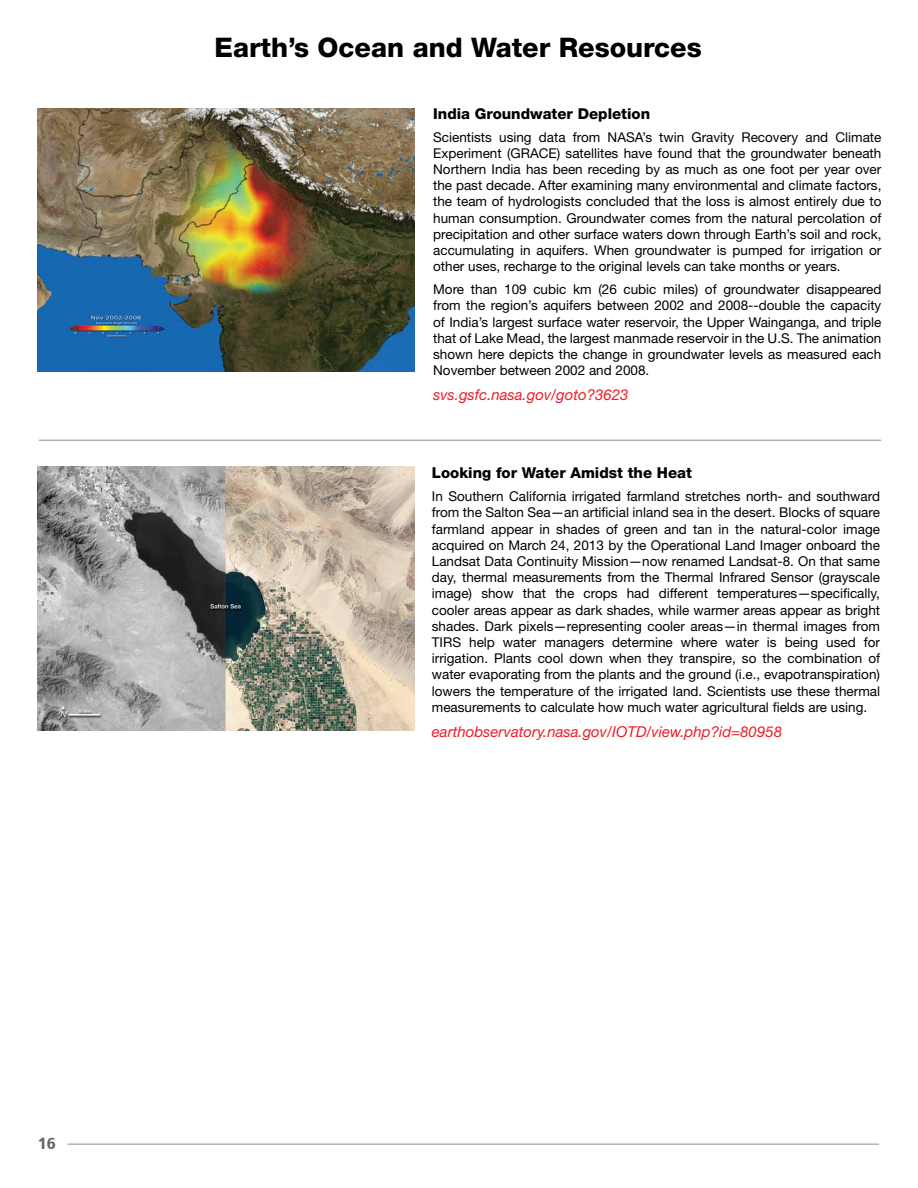
<style>
.page{position:relative;width:918px;height:1188px;background:#fff}
.page>*{position:absolute;margin:0;border:0;box-sizing:border-box;transform-origin:0 0}
.titles{font:800 27px "Helvetica Neue LT Std";color:#000}
.WebLink{font:italic 15px "Helvetica Neue LT Std";color:#ed1d24}
.Subtitle{font:800 15px "Helvetica Neue LT Std";color:#000}
.t1{font:15px "Charcoal CY";color:#636567}
.Body_Copy{font:13.5px/16.2px "Helvetica Neue LT Std";color:#000;text-align:justify}
</style>
<div class="page">
<hr style="left:68px;top:1143px;width:811px;height:2px;background:#b1b3b6">
<img style="left:38px;top:108px;width:376px;height:264px">
<hr style="left:39px;top:440px;width:842px;height:1px;background:#b1b3b6">
<img style="left:38px;top:467px;width:376px;height:263px">
<p class="t1" style="left:38px;top:1134px;width:20px">16</p>
<p class="titles" style="left:215px;top:31px;width:489px">Earth’s Ocean and Water Resources</p>
<p class="Subtitle" style="left:433px;top:104px;width:218px">India Groundwater Depletion</p>
<p class="Body_Copy" style="left:433px;top:129px;width:450px">Scientists using data from NASA’s twin Gravity Recovery and Climate Experiment (GRACE) satellites have found that the groundwater beneath Northern India has been receding by as much as one foot per year over the past decade. After examining many environmental and climate factors, the team of hydrologists concluded that the loss is almost entirely due to human consumption. Groundwater comes from the natural percolation of precipitation and other surface waters down through Earth’s soil and rock, accumulating in aquifers. When groundwater is pumped for irrigation or other uses, recharge to the original levels can take months or years.</p>
<p class="Body_Copy" style="left:433px;top:281px;width:450px">More than 109 cubic km (26 cubic miles) of groundwater disappeared from the region’s aquifers between 2002 and 2008--double the capacity of India’s largest surface water reservoir, the Upper Wainganga, and triple that of Lake Mead, the largest manmade reservoir in the U.S. The animation shown here depicts the change in groundwater levels as measured each November between 2002 and 2008.</p>
<p class="WebLink" style="left:433px;top:386px;width:197px">svs.gsfc.nasa.gov/goto?3623</p>
<p class="Subtitle" style="left:432px;top:464px;width:262px">Looking for Water Amidst the Heat</p>
<p class="Body_Copy" style="left:432px;top:488px;width:450px">In Southern California irrigated farmland stretches north- and southward from the Salton Sea—an artificial inland sea in the desert. Blocks of square farmland appear in shades of green and tan in the natural-color image acquired on March 24, 2013 by the Operational Land Imager onboard the Landsat Data Continuity Mission—now renamed Landsat-8. On that same day, thermal measurements from the Thermal Infrared Sensor (grayscale image) show that the crops had different temperatures—specifically, cooler areas appear as dark shades, while warmer areas appear as bright shades. Dark pixels—representing cooler areas—in thermal images from TIRS help water managers determine where water is being used for irrigation. Plants cool down when they transpire, so the combination of water evaporating from the plants and the ground (i.e., evapotranspiration) lowers the temperature of the irrigated land. Scientists use these thermal measurements to calculate how much water agricultural fields are using.</p>
<p class="WebLink" style="left:432px;top:722px;width:352px">earthobservatory.nasa.gov/IOTD/view.php?id=80958</p>
</div>
